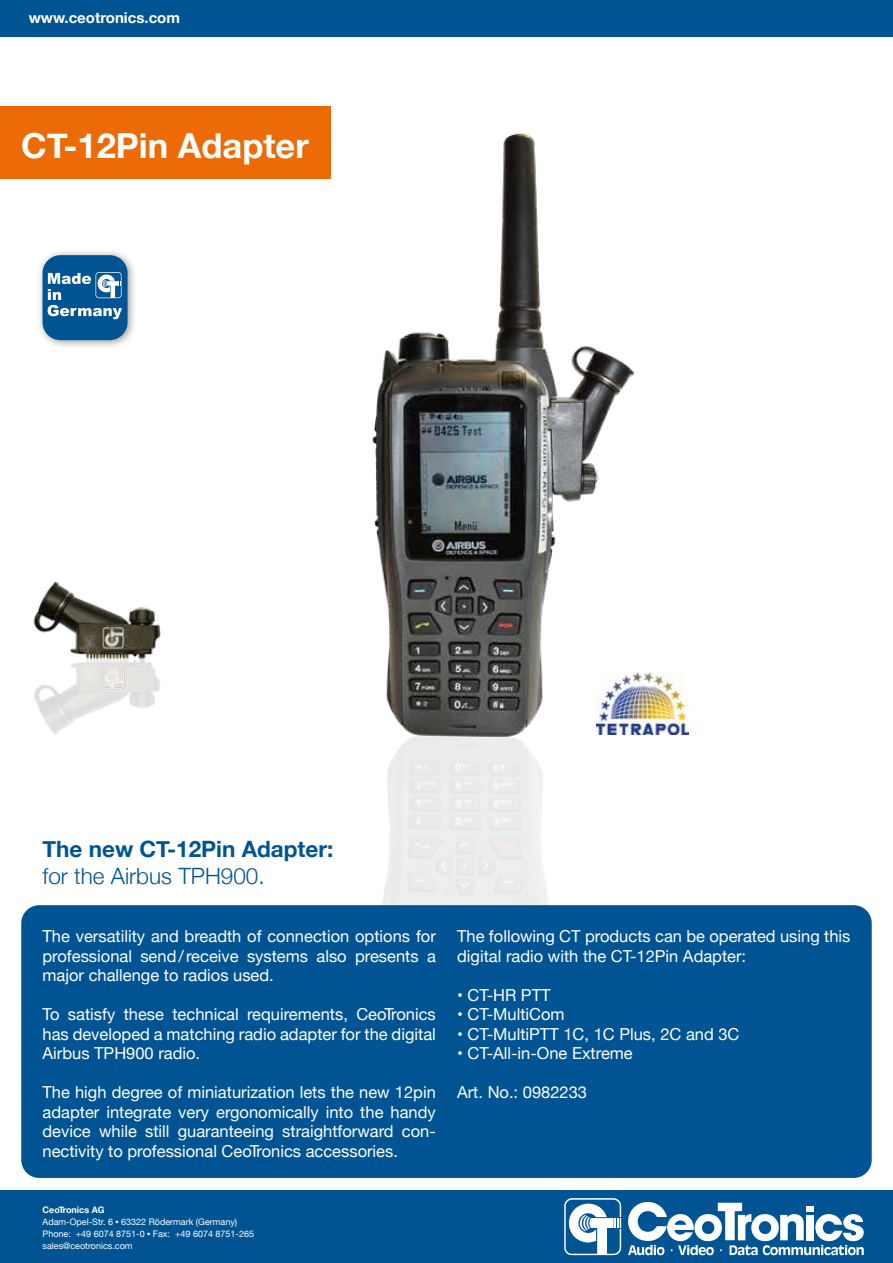
<style>
.page{position:relative;width:893px;height:1263px;background:#fff}
.page>*{position:absolute;margin:0;border:0;box-sizing:border-box;transform-origin:0 0}
.t1{font:700 34.5px "Helvetica Neue";color:#fff}
.t2{font:700 22.5px "Helvetica Neue";color:#005493}
.t3{font:300 22.5px "Helvetica Neue";color:#005493}
.t4{font:16.5px/19.5px "Helvetica Neue";color:#fff;text-align:justify}
.t5{font:700 15px "Helvetica Neue";color:#fff}
.t6{font:9px/12px "Helvetica Neue";color:#fff}
.s1{font-weight:700}
.s2{font-family:"Arial";font-weight:700}
</style>
<div class="page">
<img style="left:330px;top:110px;width:359px;height:795px">
<div style="left:0;top:0;width:893px;height:36px;background:#005493"></div>
<div style="left:0;top:1191px;width:893px;height:72px;background:#005493"></div>
<svg style="left:564px;top:1198px;width:57px;height:57px"></svg>
<svg style="left:628px;top:1202px;width:236px;height:53px"></svg>
<div style="left:0;top:106px;width:330px;height:73px;background:#ed6b06"></div>
<div style="left:36px;top:248px;width:101px;height:102px;background:#000;opacity:.4"></div>
<svg style="left:43px;top:255px;width:84px;height:85px;background:#2f73a6"></svg>
<div style="left:21px;top:905px;width:851px;height:273px;background:#005493;border-radius:18px"></div>
<img style="left:33px;top:581px;width:128px;height:153px">
<img style="left:596px;top:673px;width:93px;height:61px">
<p class="t5" style="left:29px;top:6px;width:153px">www.ceotronics.com</p>
<h1 class="t1" style="left:21px;top:118px;width:289px">CT-12Pin Adapter</h1>
<h2 class="t2" style="left:43px;top:831px;width:292px">The new CT-12Pin Adapter:</h2>
<h2 class="t3" style="left:43px;top:858px;width:224px">for the Airbus TPH900.</h2>
<p class="t4" style="left:43px;top:927px;width:395px">The versatility and breadth of connection options for professional send/receive systems also presents a major challenge to radios used.</p>
<p class="t4" style="left:43px;top:1005px;width:395px">To satisfy these technical requirements, CeoTronics has developed a matching radio adapter for the digital Airbus TPH900 radio.</p>
<p class="t4" style="left:43px;top:1083px;width:395px">The high degree of miniaturization lets the new 12pin adapter integrate very ergonomically into the handy device while still guaranteeing straightforward con&shy;nectivity to professional CeoTronics accessories.</p>
<p class="t6" style="left:43px;top:1204px;width:213px"><span class="s1">CeoTronics AG<br></span>Adam-Opel-Str. 6 <span class="s2">•</span> 63322 Rödermark (Germany)<br>Phone: +49 6074 8751-0 <span class="s2">•</span> Fax: +49 6074 8751-265 sales@ceotronics.com</p>
<p class="t4" style="left:457px;top:927px;width:395px">The following CT products can be operated using this digital radio with the CT-12Pin Adapter:</p>
<p class="t4" style="left:457px;top:986px;width:95px">• CT-HR PTT</p>
<p class="t4" style="left:457px;top:1005px;width:109px">• CT-MultiCom</p>
<p class="t4" style="left:457px;top:1025px;width:284px">• CT-MultiPTT 1C, 1C Plus, 2C and 3C</p>
<p class="t4" style="left:457px;top:1044px;width:177px">• CT-All-in-One Extreme</p>
<p class="t4" style="left:457px;top:1083px;width:131px">Art. No.: 0982233</p>
</div>
